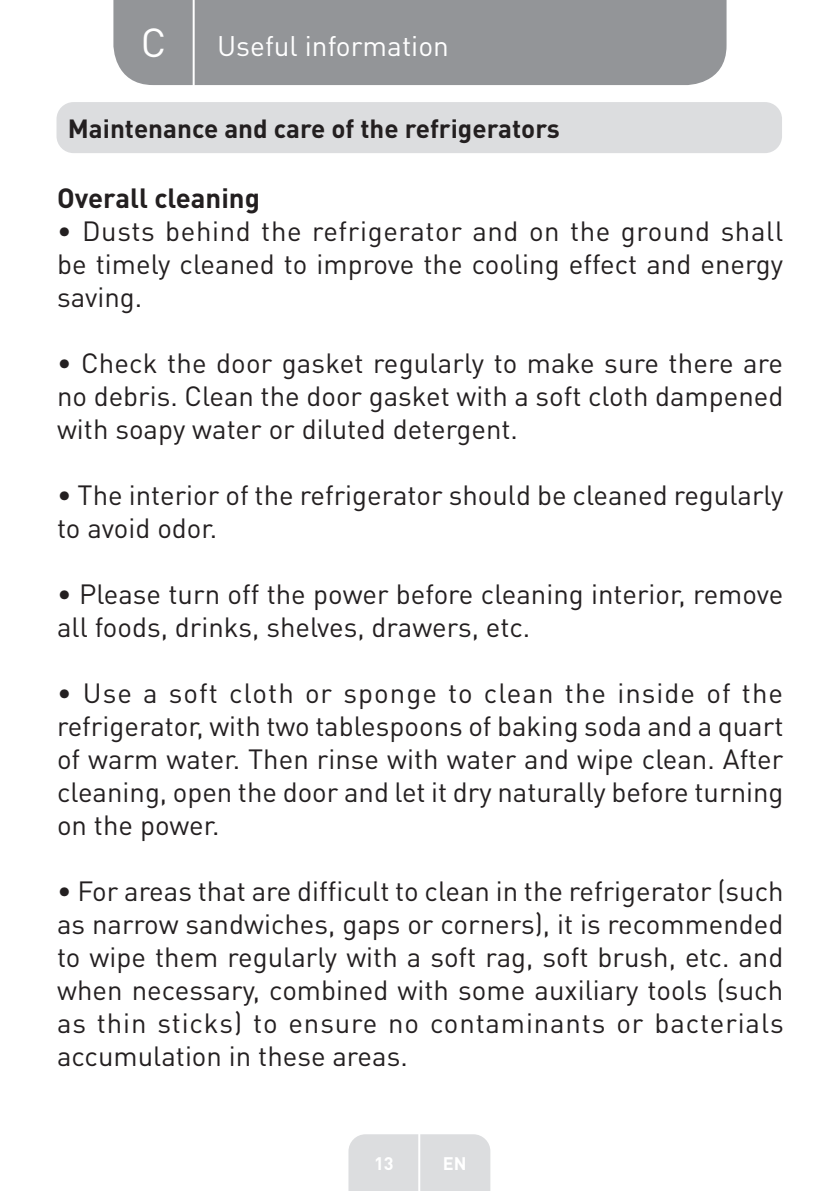
<style>
.page{position:relative;width:840px;height:1191px;background:#fff}
.page>*{position:absolute;margin:0;border:0;box-sizing:border-box;transform-origin:0 0}
.t1{font:40px "DIN Pro";color:#fff}
.t2{font:28px "DIN Pro";color:#fff}
.t3{font:27.6px/33px "DIN Pro";color:#231f20;text-align:justify}
.t4{font:700 27.6px "DIN Pro";color:#231f20}
.t5{font:700 26px "DIN Pro";color:#231f20}
.t6{font:700 18px "DIN Pro";color:#fff}
</style>
<div class="page">
<div style="left:113px;top:0;width:613px;height:85px;background:#939598"></div>
<div style="left:348px;top:1134px;width:142px;height:57px;background:#dcdddf"></div>
<hr style="left:418px;top:1111px;width:2px;height:80px;background:#fff">
<hr style="left:192px;top:0;width:2px;height:88px;background:#fff">
<div style="left:56px;top:102px;width:725px;height:51px;background:#dcdddf;border-radius:17px"></div>
<h1 class="t1" style="left:141px;top:15px;width:27px">C</h1>
<p class="t2" style="left:217px;top:27px;width:233px">Useful information</p>
<p class="t5" style="left:68px;top:110px;width:493px">Maintenance and care of the refrigerators</p>
<p class="t4" style="left:57px;top:179px;width:204px">Overall cleaning</p>
<p class="t3" style="left:57px;top:214px;width:727px">• Dusts behind the refrigerator and on the ground shall be timely cleaned to improve the cooling effect and energy saving.</p>
<p class="t3" style="left:57px;top:346px;width:727px">• Check the door gasket regularly to make sure there are no debris. Clean the door gasket with a soft cloth dampened with soapy water or diluted detergent.</p>
<p class="t3" style="left:57px;top:478px;width:727px">• The interior of the refrigerator should be cleaned regularly to avoid odor.</p>
<p class="t3" style="left:57px;top:577px;width:727px">• Please turn off the power before cleaning interior, remove all foods, drinks, shelves, drawers, etc.</p>
<p class="t3" style="left:57px;top:676px;width:727px">• Use a soft cloth or sponge to clean the inside of the refrigerator, with two tablespoons of baking soda and a quart of warm water. Then rinse with water and wipe clean. After cleaning, open the door and let it dry naturally before turning on the power.</p>
<p class="t3" style="left:57px;top:874px;width:727px">• For areas that are difficult to clean in the refrigerator (such as narrow sandwiches, gaps or corners), it is recommended to wipe them regularly with a soft rag, soft brush, etc. and when necessary, combined with some auxiliary tools (such as thin sticks) to ensure no contaminants or bacterials accumulation in these areas.</p>
<p class="t6" style="left:374px;top:1150px;width:21px">13</p>
<p class="t6" style="left:442px;top:1150px;width:25px">EN</p>
</div>
